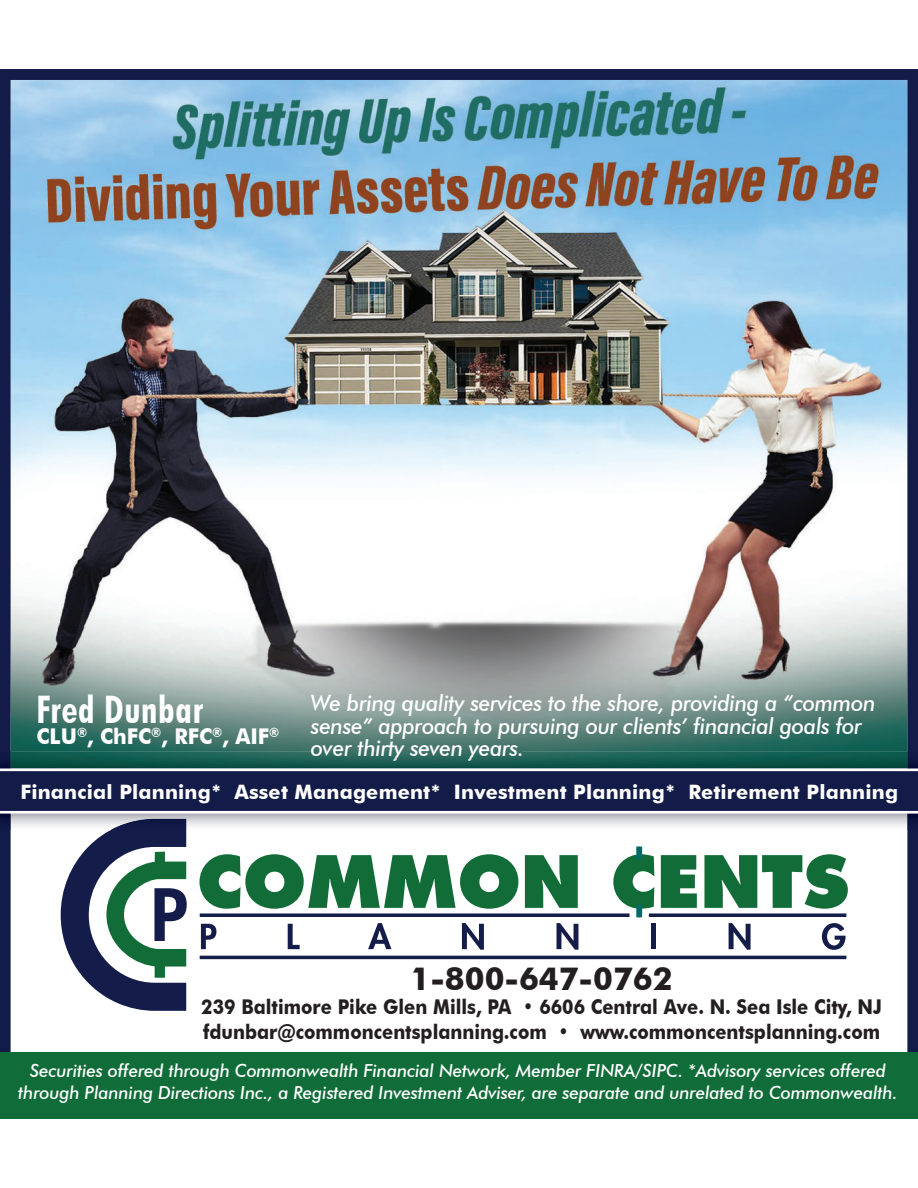
<style>
.page{position:relative;width:918px;height:1188px;background:#fff}
.page>*{position:absolute;margin:0;border:0;box-sizing:border-box;transform-origin:0 0}
.t1{font:700 condensed 37.95px "Futura BT";letter-spacing:.02em;color:#fff;scale:.96 1}
.t2{font:700 31.8px "Futura BT";color:#231f20}
.t3{font:italic 500 22.5px/22.5px "Futura BT";letter-spacing:-.015em;color:#fff;scale:.96 1}
.t4{font:italic 500 22.5px "Futura BT";letter-spacing:-.015em;color:#fbfbfb;scale:.96 1}
.t5{font:700 21.75px "Futura BT";color:#fff;scale:.96 1}
.t6{font:700 20.4px/24.5px "Futura BT";color:#231f20;scale:.9 1}
.t7{font:700 19.8px "Futura BT";letter-spacing:.01em;color:#fff}
.t8{font:italic 500 18px/21.1px "Futura BT";letter-spacing:-.01em;color:#fff;text-align:center}
.s1{color:#fafafa}
</style>
<div class="page">
<img style="left:0;top:69px;width:918px;height:983px">
<div style="left:0;top:1052px;width:918px;height:67px;background:#106c38"></div>
<img style="left:0;top:751px;width:918px;height:18px">
<svg style="left:0;top:769px;width:918px;height:242px"></svg>
<p class="t3" style="left:311px;top:692px;width:590px">We bring quality services to the shore, providing a “common sense” approach to pursuing our clients’ financial goals for</p>
<h1 class="t1" style="left:37px;top:687px;width:175px">Fred Dunbar</h1>
<p class="t5" style="left:37px;top:723px;width:255px">CLU<sup>®</sup>, ChFC<sup>®</sup>, RFC<sup>®</sup>, AIF<sup>®</sup></p>
<p class="t4" style="left:311px;top:735px;width:224px">over thirty seven years<span class="s1">.</span></p>
<p class="t7" style="left:20px;top:780px;width:879px">Financial Planning* Asset Management* Investment Planning* Retirement Planning</p>
<h2 class="t2" style="left:411px;top:959px;width:264px">1-800-647-0762</h2>
<p class="t6" style="left:201px;top:995px;width:758px">239 Baltimore Pike Glen Mills, PA • 6606 Central Ave. N. Sea Isle City, NJ fdunbar@commoncentsplanning.com • www.commoncentsplanning.com</p>
<p class="t8" style="left:18px;top:1060px;width:881px">Securities offered through Commonwealth Financial Network, Member FINRA/SIPC. *Advisory services offered through Planning Directions Inc., a Registered Investment Adviser, are separate and unrelated to Commonwealth.</p>
</div>
